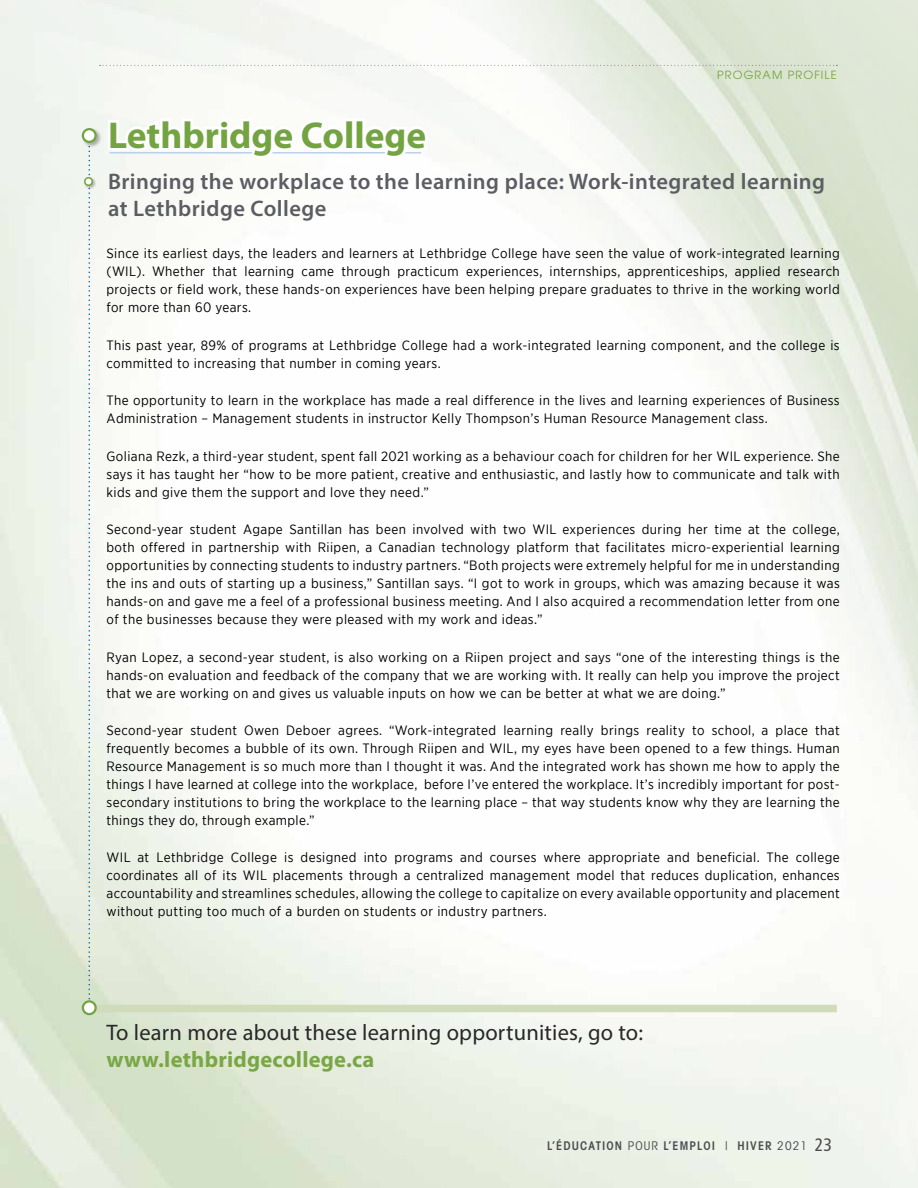
<style>
.page{position:relative;width:918px;height:1188px;background:#fff}
.page>*{position:absolute;margin:0;border:0;box-sizing:border-box;transform-origin:0 0}
.t1{font:700 37.5px "Myriad Pro";color:#74a441}
.t2{font:600 22.5px/27px "Myriad Pro";letter-spacing:.02em;color:#5b5d63}
.t3{font:22.5px "Myriad Pro";letter-spacing:.01em;color:#292829}
.t4{font:700 22.5px "Myriad Pro";letter-spacing:.01em;color:#7aa746}
.t5{font:13.5px/18px "Gotham Narrow";letter-spacing:.03em;color:#000;text-align:justify}
.t6{font:600 condensed 12px "Avant Garde";letter-spacing:.095em;color:#4d4d4f}
.t7{font:11.25px "Avant Garde";letter-spacing:.1em;color:#74a441}
.s1{font-weight:400}
.s2{font-family:"Frutiger LT Std";font-weight:400;font-size:18px}
</style>
<div class="page">
<svg style="left:88px;top:148px;width:2px;height:852px"></svg>
<div style="left:83px;top:176px;width:14px;height:14px;background:#000;opacity:.3"></div>
<div style="left:85px;top:178px;width:7px;height:7px;background:#fff;border-radius:50%"></div>
<div style="left:84px;top:177px;width:9px;height:9px;border:2px solid #74a441;border-radius:50%"></div>
<div style="left:81px;top:127px;width:21px;height:21px;background:#000;opacity:.3"></div>
<div style="left:83px;top:129px;width:13px;height:13px;background:#fff;border-radius:50%"></div>
<div style="left:82px;top:128px;width:15px;height:15px;border:2px solid #74a441;border-radius:50%"></div>
<div style="left:90px;top:1005px;width:747px;height:7px;background:#d0dbba"></div>
<div style="left:83px;top:1001px;width:13px;height:13px;background:#fff;border-radius:50%"></div>
<div style="left:82px;top:1000px;width:15px;height:15px;border:2px solid #74a441;border-radius:50%"></div>
<svg style="left:100px;top:22px;width:737px;height:238px"></svg>
<h1 class="t1" style="left:108px;top:114px;width:320px">Lethbridge College</h1>
<p class="t7" style="left:717px;top:68px;width:121px">PROGRAM PROFILE</p>
<h2 class="t2" style="left:108px;top:168px;width:719px">Bringing the workplace to the learning place: Work-integrated learning at Lethbridge College</h2>
<p class="t5" style="left:106px;top:244px;width:735px">Since its earliest days, the leaders and learners at Lethbridge College have seen the value of work-integrated learning (WIL). Whether that learning came through practicum experiences, internships, apprenticeships, applied research projects or field work, these hands-on experiences have been helping prepare graduates to thrive in the working world for more than 60 years.</p>
<p class="t5" style="left:106px;top:336px;width:735px">This past year, 89% of programs at Lethbridge College had a work-integrated learning component, and the college is committed to increasing that number in coming years.</p>
<p class="t5" style="left:106px;top:391px;width:735px">The opportunity to learn in the workplace has made a real difference in the lives and learning experiences of Business<br>Administration – Management students in instructor Kelly Thompson’s Human Resource Management class.</p>
<p class="t5" style="left:106px;top:447px;width:735px">Goliana Rezk, a third-year student, spent fall 2021 working as a behaviour coach for children for her WIL experience. She says it has taught her “how to be more patient, creative and enthusiastic, and lastly how to communicate and talk with kids and give them the support and love they need.”</p>
<p class="t5" style="left:106px;top:520px;width:735px">Second-year student Agape Santillan has been involved with two WIL experiences during her time at the college, both offered in partnership with Riipen, a Canadian technology platform that facilitates micro-experiential learning opportunities by connecting students to industry partners. “Both projects were extremely helpful for me in understanding the ins and outs of starting up a business,” Santillan says. “I got to work in groups, which was amazing because it was hands-on and gave me a feel of a professional business meeting. And I also acquired a recommendation letter from one of the businesses because they were pleased with my work and ideas.”</p>
<p class="t5" style="left:106px;top:648px;width:735px">Ryan Lopez, a second-year student, is also working on a Riipen project and says “one of the interesting things is the hands-on evaluation and feedback of the company that we are working with. It really can help you improve the project that we are working on and gives us valuable inputs on how we can be better at what we are doing.”</p>
<p class="t5" style="left:106px;top:721px;width:735px">Second-year student Owen Deboer agrees. “Work-integrated learning really brings reality to school, a place that frequently becomes a bubble of its own. Through Riipen and WIL, my eyes have been opened to a few things. Human Resource Management is so much more than I thought it was. And the integrated work has shown me how to apply the things I have learned at college into the workplace, before I’ve entered the workplace. It’s incredibly important for post&shy;secondary institutions to bring the workplace to the learning place – that way students know why they are learning the things they do, through example.”</p>
<p class="t5" style="left:106px;top:848px;width:735px">WIL at Lethbridge College is designed into programs and courses where appropriate and beneficial. The college coordinates all of its WIL placements through a centralized management model that reduces duplication, enhances accountability and streamlines schedules, allowing the college to capitalize on every available opportunity and placement without putting too much of a burden on students or industry partners.</p>
<h2 class="t3" style="left:107px;top:1018px;width:538px">To learn more about these learning opportunities, go to:</h2>
<h2 class="t4" style="left:107px;top:1046px;width:269px">www.lethbridgecollege.ca</h2>
<p class="t6" style="left:547px;top:1139px;width:286px">L’ÉDUCATION <span class="s1">POUR</span> L’EMPLOI <span class="s1">|</span> HIVER <span class="s1">2021</span> <span class="s2">23</span></p>
</div>
